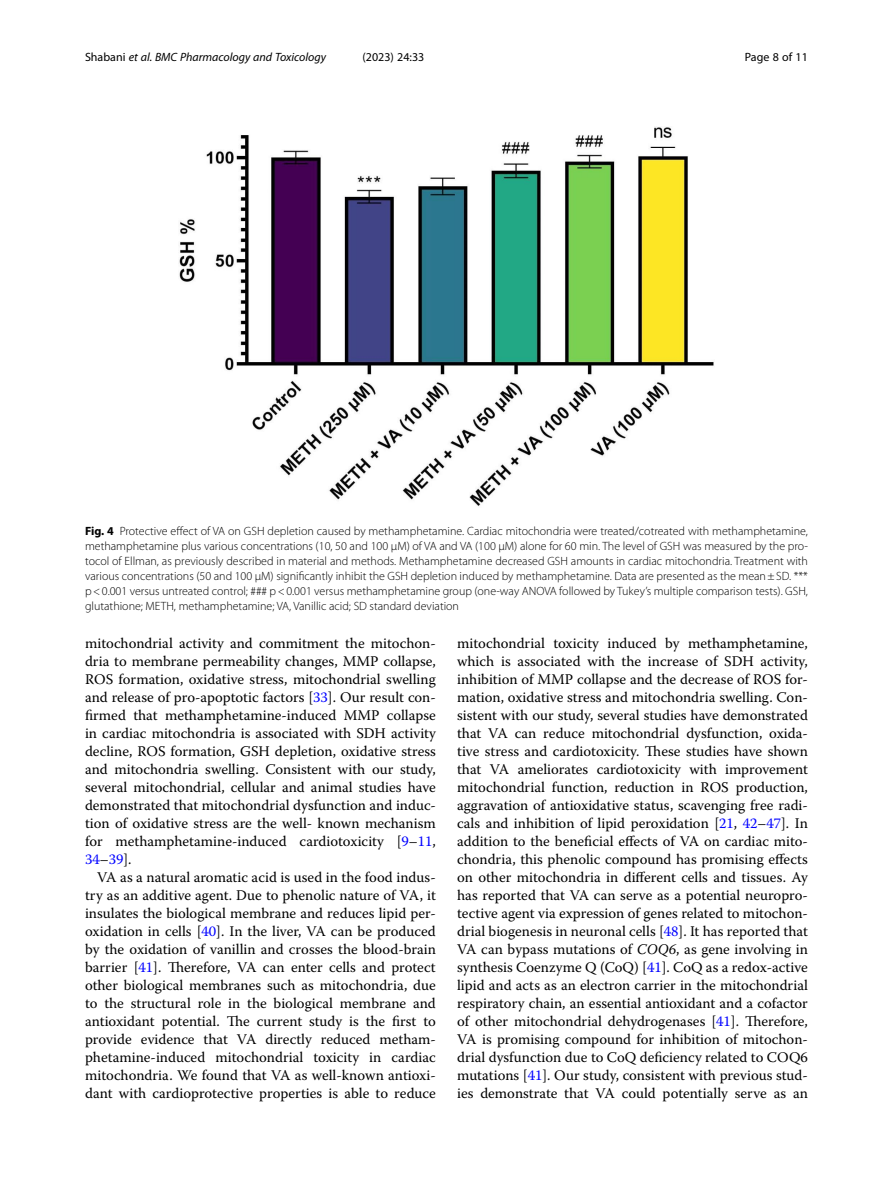
<style>
.page{position:relative;width:893px;height:1191px;background:#fff}
.page>*{position:absolute;margin:0;border:0;box-sizing:border-box;transform-origin:0 0}
.Body_Text_Indent{font:14.7px/18px "Warnock Pro";color:#000;text-align:justify}
.Figure_Caption{font:300 12px/15px "Myriad Pro";color:#000;text-align:justify}
.t1{font:italic 12px "Myriad Pro";color:#000}
.t2{font:12px "Myriad Pro";color:#000}
.s1{font-style:normal}
.s2{font-weight:700}
.s3{color:#00f}
.s4{font-style:italic}
</style>
<div class="page">
<img style="left:179px;top:127px;width:535px;height:379px">
<p class="t1" style="left:85px;top:50px;width:243px"><span class="s1">Shabani</span> et al. BMC Pharmacology and Toxicology</p>
<p class="t2" style="left:363px;top:50px;width:63px">(2023) 24:33</p>
<p class="t2" style="left:745px;top:50px;width:65px">Page 8 of 11</p>
<p class="Figure_Caption" style="left:85px;top:523px;width:724px"><span class="s2">Fig. 4</span> Protective effect of VA on GSH depletion caused by methamphetamine. Cardiac mitochondria were treated/cotreated with methamphetamine, methamphetamine plus various concentrations (10, 50 and 100 µM) of VA and VA (100 µM) alone for 60 min. The level of GSH was measured by the pro&shy;tocol of Ellman, as previously described in material and methods. Methamphetamine decreased GSH amounts in cardiac mitochondria. Treatment with various concentrations (50 and 100 µM) significantly inhibit the GSH depletion induced by methamphetamine. Data are presented as the mean±SD. *** p&lt;0.001 versus untreated control; ### p&lt;0.001 versus methamphetamine group (one-way ANOVA followed by Tukey’s multiple comparison tests). GSH, glutathione; METH, methamphetamine; VA, Vanillic acid; SD standard deviation</p>
<p class="Body_Text_Indent" style="left:85px;top:634px;width:352px">mitochondrial activity and commitment the mitochon&shy;dria to membrane permeability changes, MMP collapse, ROS formation, oxidative stress, mitochondrial swelling and release of pro-apoptotic factors [<span class="s3">33</span>]. Our result con&shy;firmed that methamphetamine-induced MMP collapse in cardiac mitochondria is associated with SDH activity decline, ROS formation, GSH depletion, oxidative stress and mitochondria swelling. Consistent with our study, several mitochondrial, cellular and animal studies have demonstrated that mitochondrial dysfunction and induc&shy;tion of oxidative stress are the well- known mechanism for methamphetamine-induced cardiotoxicity [<span class="s3">9</span>–<span class="s3">11</span>, <span class="s3">34</span>–<span class="s3">39</span>].</p>
<p class="Body_Text_Indent" style="left:85px;top:868px;width:352px;text-indent:12px">VA as a natural aromatic acid is used in the food indus&shy;try as an additive agent. Due to phenolic nature of VA, it insulates the biological membrane and reduces lipid per&shy;oxidation in cells [<span class="s3">40</span>]. In the liver, VA can be produced by the oxidation of vanillin and crosses the blood-brain barrier [<span class="s3">41</span>]. Therefore, VA can enter cells and protect other biological membranes such as mitochondria, due to the structural role in the biological membrane and antioxidant potential. The current study is the first to provide evidence that VA directly reduced metham&shy;phetamine-induced mitochondrial toxicity in cardiac mitochondria. We found that VA as well-known antioxi&shy;dant with cardioprotective properties is able to reduce</p>
<p class="Body_Text_Indent" style="left:457px;top:634px;width:352px">mitochondrial toxicity induced by methamphetamine, which is associated with the increase of SDH activity, inhibition of MMP collapse and the decrease of ROS for&shy;mation, oxidative stress and mitochondria swelling. Con&shy;sistent with our study, several studies have demonstrated that VA can reduce mitochondrial dysfunction, oxida&shy;tive stress and cardiotoxicity. These studies have shown that VA ameliorates cardiotoxicity with improvement mitochondrial function, reduction in ROS production, aggravation of antioxidative status, scavenging free radi&shy;cals and inhibition of lipid peroxidation [<span class="s3">21</span>, <span class="s3">42</span>–<span class="s3">47</span>]. In addition to the beneficial effects of VA on cardiac mito&shy;chondria, this phenolic compound has promising effects on other mitochondria in different cells and tissues. Ay has reported that VA can serve as a potential neuropro&shy;tective agent via expression of genes related to mitochon&shy;drial biogenesis in neuronal cells [<span class="s3">48</span>]. It has reported that VA can bypass mutations of <span class="s4">COQ6</span>, as gene involving in synthesis Coenzyme Q (CoQ) [<span class="s3">41</span>]. CoQ as a redox-active lipid and acts as an electron carrier in the mitochondrial respiratory chain, an essential antioxidant and a cofactor of other mitochondrial dehydrogenases [<span class="s3">41</span>]. Therefore, VA is promising compound for inhibition of mitochon&shy;drial dysfunction due to CoQ deficiency related to COQ6 mutations [<span class="s3">41</span>]. Our study, consistent with previous stud&shy;ies demonstrate that VA could potentially serve as an</p>
</div>
